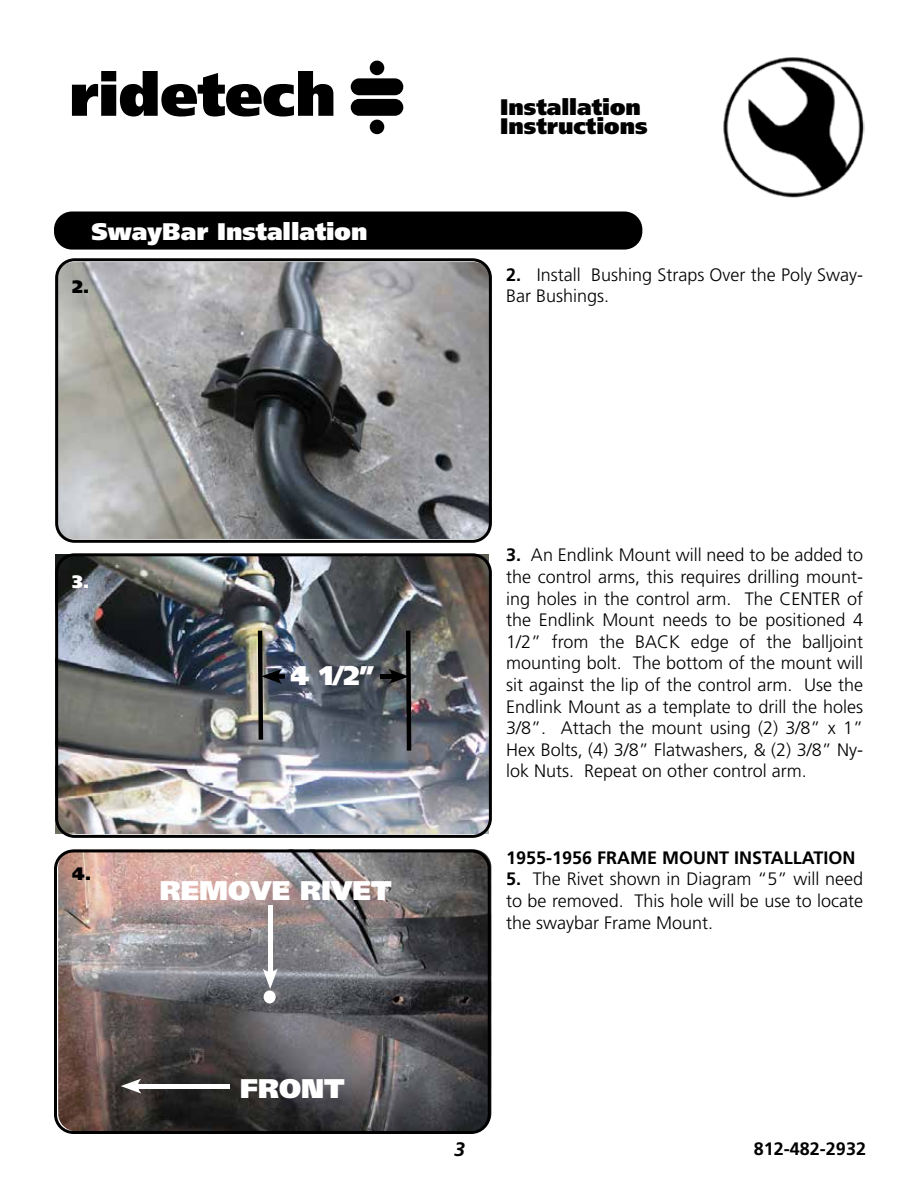
<style>
.page{position:relative;width:918px;height:1188px;background:#fff}
.page>*{position:absolute;margin:0;border:0;box-sizing:border-box;transform-origin:0 0}
.t1{font:900 27px "Frutiger";color:#fff}
.t2{font:900 24px "Frutiger";color:#fff}
.t3{font:900 22.5px/19.5px "Frutiger LT Pro";color:#000}
.t4{font:italic 700 19.5px "Frutiger LT Pro";color:#000}
.t5{font:300 18px/21.6px "Frutiger";color:#000;text-align:justify}
.t6{font:700 18px "Frutiger";color:#000}
.t7{font:700 18px "Frutiger LT Pro";color:#000}
.t8{font:900 18px "Frutiger";color:#000}
.t9{font:900 18px "Frutiger";color:#fff}
.s1{font-weight:700}
</style>
<div class="page">
<img style="left:723px;top:84px;width:15px;height:86px">
<svg style="left:72px;top:71px;width:261px;height:46px"></svg>
<div style="left:351px;top:78px;width:52px;height:17px;background:#000;border-radius:8px"></div>
<div style="left:351px;top:99px;width:52px;height:17px;background:#000;border-radius:8px"></div>
<div style="left:370px;top:61px;width:14px;height:14px;background:#000;border-radius:50%"></div>
<div style="left:370px;top:120px;width:14px;height:14px;background:#000;border-radius:50%"></div>
<img style="left:55px;top:553px;width:437px;height:285px">
<div style="left:54px;top:212px;width:588px;height:38px;background:#000;border-radius:18px"></div>
<svg style="left:55px;top:258px;width:437px;height:285px;background:#8b8c8d"></svg>
<div style="left:274px;top:674px;width:11px;height:5px;background:#000"></div>
<img style="left:258px;top:631px;width:24px;height:109px">
<div style="left:380px;top:674px;width:16px;height:5px;background:#000"></div>
<svg style="left:388px;top:631px;width:23px;height:120px;background:#464a4f"></svg>
<svg style="left:54px;top:849px;width:437px;height:285px;background:#6a6263"></svg>
<hr style="left:268px;top:905px;width:4px;height:71px;background:#fff">
<svg style="left:263px;top:968px;width:15px;height:35px"></svg>
<hr style="left:133px;top:1084px;width:97px;height:4px;background:#fff">
<svg style="left:121px;top:1079px;width:21px;height:15px"></svg>
<h2 class="t2" style="left:92px;top:216px;width:277px">SwayBar Installation</h2>
<p class="t8" style="left:72px;top:276px;width:19px">2.</p>
<p class="t3" style="left:500px;top:97px;width:149px">Installation<br>Instructions</p>
<p class="t5" style="left:506px;top:264px;width:359px"><span class="s1">2.</span> Install Bushing Straps Over the Poly Sway-<br>Bar Bushings.</p>
<p class="t9" style="left:72px;top:571px;width:19px">3.</p>
<p class="t8" style="left:72px;top:862px;width:21px">4.</p>
<h1 class="t1" style="left:290px;top:660px;width:86px">4 1/2”</h1>
<h1 class="t1" style="left:160px;top:874px;width:233px">REMOVE RIVET</h1>
<h1 class="t1" style="left:240px;top:1072px;width:106px">FRONT</h1>
<p class="t5" style="left:506px;top:545px;width:359px"><span class="s1">3.</span> An Endlink Mount will need to be added to the control arms, this requires drilling mount&shy;ing holes in the control arm. The CENTER of the Endlink Mount needs to be positioned 4<br>1/2” from the BACK edge of the balljoint mounting bolt. The bottom of the mount will sit against the lip of the control arm. Use the Endlink Mount as a template to drill the holes 3/8”. Attach the mount using (2) 3/8” x 1” Hex Bolts, (4) 3/8” Flatwashers, &amp; (2) 3/8” Ny&shy;lok Nuts. Repeat on other control arm.</p>
<p class="t6" style="left:506px;top:847px;width:351px">1955-1956 FRAME MOUNT INSTALLATION</p>
<p class="t5" style="left:506px;top:869px;width:359px"><span class="s1">5.</span> The Rivet shown in Diagram “5” will need to be removed. This hole will be use to locate the swaybar Frame Mount.</p>
<p class="t4" style="left:454px;top:1138px;width:12px">3</p>
<p class="t7" style="left:754px;top:1138px;width:114px">812-482-2932</p>
</div>
